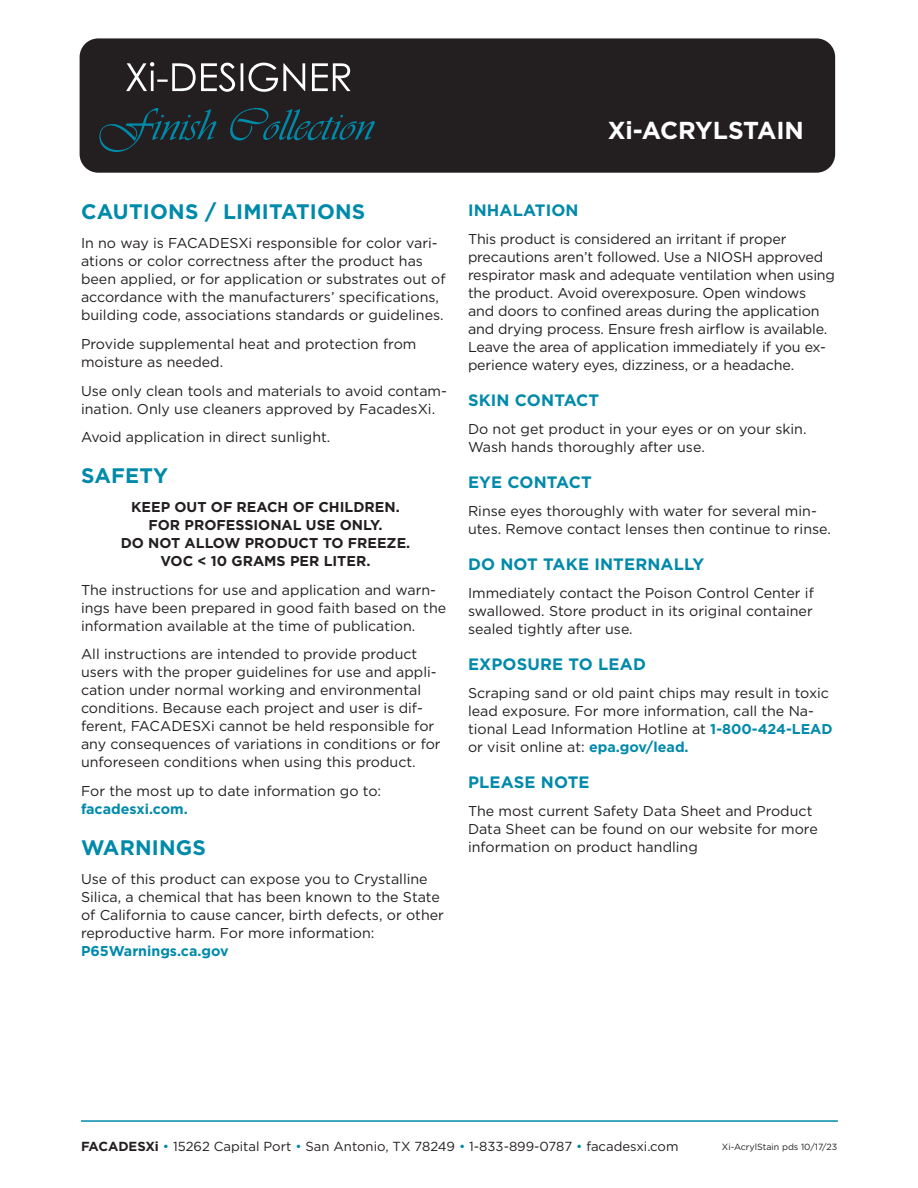
<style>
.page{position:relative;width:918px;height:1188px;background:#fff}
.page>*{position:absolute;margin:0;border:0;box-sizing:border-box;transform-origin:0 0}
.t1{font:700 24.45px "Gotham";letter-spacing:-.005em;color:#fff}
.Section{font:700 21px "Gotham";letter-spacing:.01em;color:#008aaa}
.Sub_Section{font:700 16.5px "Gotham";letter-spacing:.01em;color:#008aaa}
.Body{font:14.25px/18px "Gotham";color:#231f20}
.Body-2{font:700 14.25px/18px "Gotham";color:#231f20;text-align:center}
.t2{font:13.2px "Gotham";color:#231f20}
.t3{font:8.85px "Gotham";color:#231f20}
.s1{font-weight:700;color:#008aaa}
.s2{font-weight:700}
.s3{color:#008aaa}
</style>
<div class="page">
<div style="left:80px;top:38px;width:755px;height:135px;background:#231f20;border-radius:19px"></div>
<svg style="left:99px;top:108px;width:276px;height:44px"></svg>
<svg style="left:126px;top:62px;width:225px;height:30px"></svg>
<hr style="left:81px;top:1120px;width:757px;height:2px;background:#008aaa">
<h1 class="t1" style="left:608px;top:114px;width:198px">Xi-ACRYLSTAIN</h1>
<p class="Section" style="left:81px;top:198px;width:286px">CAUTIONS / LIMITATIONS</p>
<p class="Body" style="left:81px;top:234px;width:366px">In no way is FACADESXi responsible for color vari&shy;ations or color correctness after the product has been applied, or for application or substrates out of accordance with the manufacturers’ specifications, building code, associations standards or guidelines.</p>
<p class="Body" style="left:81px;top:335px;width:337px">Provide supplemental heat and protection from moisture as needed.</p>
<p class="Body" style="left:81px;top:381px;width:368px">Use only clean tools and materials to avoid contam&shy;ination. Only use cleaners approved by FacadesXi.</p>
<p class="Body" style="left:81px;top:428px;width:251px">Avoid application in direct sunlight.</p>
<p class="Section" style="left:81px;top:462px;width:89px">SAFETY</p>
<p class="Body-2" style="left:121px;top:498px;width:291px">KEEP OUT OF REACH OF CHILDREN.<br>FOR PROFESSIONAL USE ONLY.<br>DO NOT ALLOW PRODUCT TO FREEZE.<br>VOC &lt; 10 GRAMS PER LITER.</p>
<p class="Body" style="left:81px;top:580px;width:367px">The instructions for use and application and warn&shy;ings have been prepared in good faith based on the information available at the time of publication.</p>
<p class="Body" style="left:81px;top:645px;width:361px">All instructions are intended to provide product users with the proper guidelines for use and appli&shy;cation under normal working and environmental conditions. Because each project and user is dif&shy;ferent, FACADESXi cannot be held responsible for any consequences of variations in conditions or for unforeseen conditions when using this product.</p>
<p class="Body" style="left:81px;top:782px;width:302px">For the most up to date information go to: <span class="s1">facadesxi.com.</span></p>
<p class="Section" style="left:81px;top:834px;width:127px">WARNINGS</p>
<p class="Body" style="left:81px;top:869px;width:365px">Use of this product can expose you to Crystalline Silica, a chemical that has been known to the State of California to cause cancer, birth defects, or other reproductive harm. For more information:<br><span class="s1">P65Warnings.ca.gov</span></p>
<p class="Sub_Section" style="left:468px;top:199px;width:112px">INHALATION</p>
<p class="Body" style="left:468px;top:230px;width:369px">This product is considered an irritant if proper precautions aren’t followed. Use a NIOSH approved respirator mask and adequate ventilation when using the product. Avoid overexposure. Open windows and doors to confined areas during the application and drying process. Ensure fresh airflow is available.<br>Leave the area of application immediately if you ex&shy;perience watery eyes, dizziness, or a headache.</p>
<p class="Sub_Section" style="left:468px;top:389px;width:133px">SKIN CONTACT</p>
<p class="Body" style="left:468px;top:420px;width:340px">Do not get product in your eyes or on your skin.<br>Wash hands thoroughly after use.</p>
<p class="Sub_Section" style="left:468px;top:471px;width:125px">EYE CONTACT</p>
<p class="Body" style="left:468px;top:502px;width:365px">Rinse eyes thoroughly with water for several min&shy;utes. Remove contact lenses then continue to rinse.</p>
<p class="Sub_Section" style="left:468px;top:553px;width:238px">DO NOT TAKE INTERNALLY</p>
<p class="Body" style="left:468px;top:584px;width:347px;text-align:justify">Immediately contact the Poison Control Center if swallowed. Store product in its original container sealed tightly after use.</p>
<p class="Sub_Section" style="left:468px;top:653px;width:179px">EXPOSURE TO LEAD</p>
<p class="Body" style="left:468px;top:684px;width:366px">Scraping sand or old paint chips may result in toxic lead exposure. For more information, call the Na&shy;tional Lead Information Hotline at <span class="s1">1-800-424-LEAD </span>or visit online at: <span class="s1">epa.gov/lead.</span></p>
<p class="Sub_Section" style="left:468px;top:771px;width:123px">PLEASE NOTE</p>
<p class="Body" style="left:468px;top:802px;width:351px">The most current Safety Data Sheet and Product<br>Data Sheet can be found on our website for more information on product handling</p>
<p class="t2" style="left:81px;top:1138px;width:599px"><span class="s2">FACADESXi</span> <span class="s3">•</span> 15262 Capital Port <span class="s3">•</span> San Antonio, TX 78249 <span class="s3">•</span> 1-833-899-0787 <span class="s3">•</span> facadesxi.com</p>
<p class="t3" style="left:722px;top:1141px;width:117px">Xi-AcrylStain pds 10/17/23</p>
</div>
